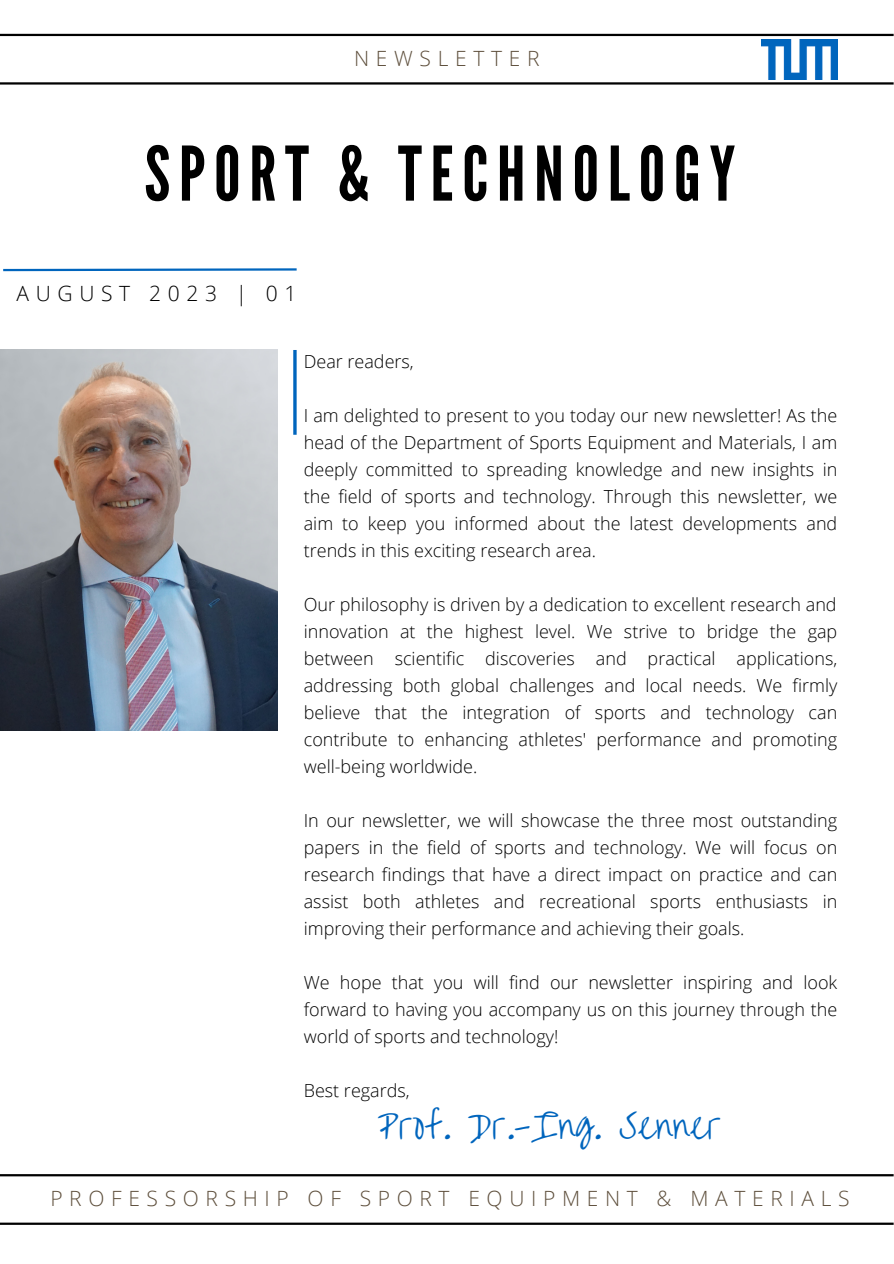
<style>
.page{position:relative;width:894px;height:1264px;background:#fff}
.page>*{position:absolute;margin:0;border:0;box-sizing:border-box;transform-origin:0 0}
.t1{font:75px "League Gothic";letter-spacing:.115em;color:#000}
.t2{font:34.5px "Overthe Rainbow";color:#0065bd}
.t3{font:300 21px "Open Sans";letter-spacing:.32em;color:#5e4f3c}
.t4{font:300 21px "Open Sans";letter-spacing:.32em;color:#000}
.t5{font:300 18px/27px "Open Sans";color:#000;text-align:justify}
</style>
<div class="page">
<img style="left:0;top:350px;width:277px;height:380px">
<hr style="left:0;top:82px;width:893px;height:3px;background:#000">
<img style="left:761px;top:39px;width:76px;height:41px">
<hr style="left:0;top:34px;width:893px;height:2px;background:#000">
<svg style="left:3px;top:268px;width:294px;height:4px"></svg>
<hr style="left:0;top:1222px;width:893px;height:2px;background:#000">
<hr style="left:0;top:1174px;width:893px;height:2px;background:#000">
<hr style="left:293px;top:350px;width:3px;height:85px;background:#0065bd">
<p class="t3" style="left:354px;top:43px;width:187px">NEWSLETTER</p>
<p class="t1" style="left:144px;top:130px;width:592px">SPORT &amp; TECHNOLOGY</p>
<p class="t4" style="left:17px;top:278px;width:281px">AUGUST 2023 | 01</p>
<p class="t5" style="left:304px;top:347px;width:111px">Dear readers,</p>
<p class="t5" style="left:304px;top:401px;width:535px">I am delighted to present to you today our new newsletter! As the head of the Department of Sports Equipment and Materials, I am deeply committed to spreading knowledge and new insights in the field of sports and technology. Through this newsletter, we aim to keep you informed about the latest developments and trends in this exciting research area.</p>
<p class="t5" style="left:304px;top:590px;width:535px">Our philosophy is driven by a dedication to excellent research and innovation at the highest level. We strive to bridge the gap between scientific discoveries and practical applications, addressing both global challenges and local needs. We firmly believe that the integration of sports and technology can contribute to enhancing athletes' performance and promoting well-being worldwide.</p>
<p class="t5" style="left:304px;top:806px;width:535px">In our newsletter, we will showcase the three most outstanding papers in the field of sports and technology. We will focus on research findings that have a direct impact on practice and can assist both athletes and recreational sports enthusiasts in improving their performance and achieving their goals.</p>
<p class="t5" style="left:304px;top:968px;width:535px">We hope that you will find our newsletter inspiring and look forward to having you accompany us on this journey through the world of sports and technology!</p>
<p class="t5" style="left:304px;top:1076px;width:107px">Best regards,</p>
<p class="t2" style="left:377px;top:1107px;width:345px">Prof. Dr.-Ing. Senner</p>
<p class="t3" style="left:50px;top:1183px;width:800px">PROFESSORSHIP OF SPORT EQUIPMENT &amp; MATERIALS</p>
</div>
